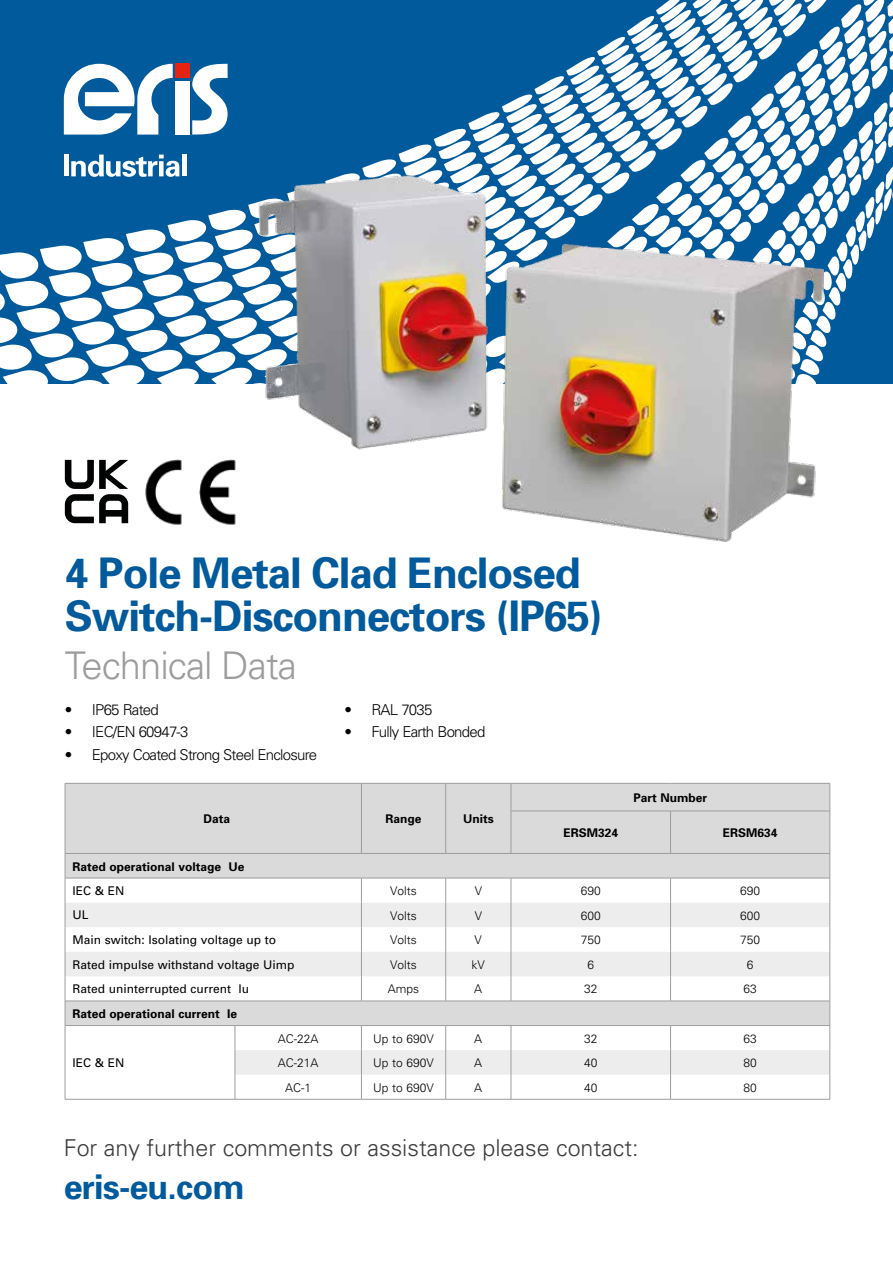
<style>
.page{position:relative;width:893px;height:1263px;background:#fff}
.page>*{position:absolute;margin:0;border:0;box-sizing:border-box;transform-origin:0 0}
.t1{font:700 42.3px/42.3px "Univers";letter-spacing:-.025em;color:#005a9b}
.t2{font:300 38.1px "Univers";letter-spacing:-.025em;color:#9d9d9c}
.t3{font:700 34.05px "Univers";letter-spacing:-.025em;color:#005a9b}
.t4{font:300 23.25px "Univers";color:#3c3c3b}
.t5{font:300 15px "Univers";letter-spacing:-.05em;color:#000}
.t6{font:300 12px "Univers";color:#000}
.t7{font:12px "Univers";color:#000}
.t8{font:700 12px "Univers";color:#000}
</style>
<div class="page">
<div style="left:66px;top:784px;width:764px;height:94px;background:#dadada"></div>
<svg style="left:66px;top:879px;width:764px;height:220px"></svg>
<svg style="left:66px;top:903px;width:764px;height:172px"></svg>
<hr style="left:65px;top:783px;width:170px;height:1px;background:#9d9d9c">
<svg style="left:65px;top:784px;width:1px;height:27px"></svg>
<hr style="left:235px;top:783px;width:126px;height:1px;background:#9d9d9c">
<hr style="left:361px;top:783px;width:85px;height:1px;background:#9d9d9c">
<hr style="left:446px;top:783px;width:65px;height:1px;background:#9d9d9c">
<hr style="left:511px;top:783px;width:159px;height:1px;background:#9d9d9c">
<hr style="left:670px;top:783px;width:160px;height:1px;background:#9d9d9c">
<svg style="left:830px;top:783px;width:1px;height:28px"></svg>
<hr style="left:65px;top:811px;width:1px;height:42px;background:#9d9d9c">
<hr style="left:830px;top:811px;width:1px;height:42px;background:#9d9d9c">
<hr style="left:65px;top:1099px;width:170px;height:1px;background:#9d9d9c">
<hr style="left:235px;top:1099px;width:126px;height:1px;background:#9d9d9c">
<hr style="left:361px;top:1099px;width:85px;height:1px;background:#9d9d9c">
<hr style="left:446px;top:1099px;width:65px;height:1px;background:#9d9d9c">
<hr style="left:511px;top:1099px;width:159px;height:1px;background:#9d9d9c">
<hr style="left:670px;top:1099px;width:160px;height:1px;background:#9d9d9c">
<svg style="left:361px;top:783px;width:1px;height:28px"></svg>
<svg style="left:445px;top:783px;width:1px;height:28px"></svg>
<svg style="left:511px;top:784px;width:1px;height:27px"></svg>
<hr style="left:361px;top:811px;width:1px;height:42px;background:#9d9d9c">
<hr style="left:445px;top:811px;width:1px;height:42px;background:#9d9d9c">
<hr style="left:511px;top:811px;width:1px;height:42px;background:#9d9d9c">
<hr style="left:670px;top:811px;width:1px;height:42px;background:#9d9d9c">
<svg style="left:361px;top:879px;width:1px;height:122px"></svg>
<svg style="left:445px;top:879px;width:1px;height:122px"></svg>
<svg style="left:511px;top:879px;width:1px;height:122px"></svg>
<svg style="left:670px;top:879px;width:1px;height:122px"></svg>
<svg style="left:235px;top:1026px;width:1px;height:73px"></svg>
<svg style="left:361px;top:1026px;width:1px;height:73px"></svg>
<svg style="left:445px;top:1026px;width:1px;height:73px"></svg>
<svg style="left:511px;top:1026px;width:1px;height:73px"></svg>
<svg style="left:670px;top:1026px;width:1px;height:73px"></svg>
<hr style="left:511px;top:811px;width:159px;height:1px;background:#9d9d9c">
<hr style="left:670px;top:811px;width:160px;height:1px;background:#9d9d9c">
<hr style="left:65px;top:853px;width:170px;height:1px;background:#9d9d9c">
<hr style="left:235px;top:853px;width:126px;height:1px;background:#9d9d9c">
<hr style="left:361px;top:853px;width:85px;height:1px;background:#9d9d9c">
<hr style="left:446px;top:853px;width:65px;height:1px;background:#9d9d9c">
<hr style="left:511px;top:853px;width:159px;height:1px;background:#9d9d9c">
<hr style="left:670px;top:853px;width:160px;height:1px;background:#9d9d9c">
<hr style="left:65px;top:878px;width:170px;height:1px;background:#9d9d9c">
<hr style="left:235px;top:878px;width:126px;height:1px;background:#9d9d9c">
<hr style="left:361px;top:878px;width:85px;height:1px;background:#9d9d9c">
<hr style="left:446px;top:878px;width:65px;height:1px;background:#9d9d9c">
<hr style="left:511px;top:878px;width:159px;height:1px;background:#9d9d9c">
<hr style="left:670px;top:878px;width:160px;height:1px;background:#9d9d9c">
<hr style="left:65px;top:1001px;width:170px;height:1px;background:#9d9d9c">
<svg style="left:65px;top:854px;width:1px;height:245px"></svg>
<hr style="left:235px;top:1001px;width:126px;height:1px;background:#9d9d9c">
<hr style="left:361px;top:1001px;width:85px;height:1px;background:#9d9d9c">
<hr style="left:446px;top:1001px;width:65px;height:1px;background:#9d9d9c">
<hr style="left:511px;top:1001px;width:159px;height:1px;background:#9d9d9c">
<hr style="left:670px;top:1001px;width:160px;height:1px;background:#9d9d9c">
<svg style="left:830px;top:854px;width:1px;height:245px"></svg>
<hr style="left:65px;top:1025px;width:170px;height:1px;background:#9d9d9c">
<hr style="left:235px;top:1025px;width:126px;height:1px;background:#9d9d9c">
<hr style="left:361px;top:1025px;width:85px;height:1px;background:#9d9d9c">
<hr style="left:446px;top:1025px;width:65px;height:1px;background:#9d9d9c">
<hr style="left:511px;top:1025px;width:159px;height:1px;background:#9d9d9c">
<hr style="left:670px;top:1025px;width:160px;height:1px;background:#9d9d9c">
<svg style="left:0;top:0;width:893px;height:383px;fill:#005a9b"></svg>
<div style="left:175px;top:64px;width:15px;height:14px;background:#e42313"></div>
<svg style="left:64px;top:64px;width:109px;height:71px"></svg>
<div style="left:175px;top:81px;width:15px;height:54px;background:#fff"></div>
<svg style="left:192px;top:64px;width:36px;height:71px"></svg>
<hr style="left:64px;top:155px;width:4px;height:21px;background:#fff">
<svg style="left:71px;top:155px;width:109px;height:22px"></svg>
<div style="left:182px;top:155px;width:5px;height:21px;background:#fff"></div>
<svg style="left:65px;top:460px;width:63px;height:63px"></svg>
<img style="left:145px;top:459px;width:91px;height:66px">
<img style="left:257px;top:157px;width:240px;height:293px">
<img style="left:497px;top:242px;width:326px;height:300px">
<h1 class="t1" style="left:65px;top:551px;width:540px">4 Pole Metal Clad Enclosed<br>Switch-Disconnectors (IP65)</h1>
<h2 class="t2" style="left:65px;top:643px;width:233px">Technical Data</h2>
<p class="t5" style="left:65px;top:701px;width:96px">• IP65 Rated</p>
<p class="t5" style="left:65px;top:723px;width:125px">• IEC/EN 60947-3</p>
<p class="t5" style="left:65px;top:746px;width:254px">• Epoxy Coated Strong Steel Enclosure</p>
<p class="t5" style="left:344px;top:701px;width:90px">• RAL 7035</p>
<p class="t5" style="left:344px;top:723px;width:142px">• Fully Earth Bonded</p>
<p class="t8" style="left:204px;top:811px;width:28px">Data</p>
<p class="t8" style="left:386px;top:811px;width:38px">Range</p>
<p class="t8" style="left:463px;top:811px;width:32px">Units</p>
<p class="t8" style="left:634px;top:790px;width:75px">Part Number</p>
<p class="t8" style="left:563px;top:825px;width:56px">ERSM324</p>
<p class="t8" style="left:723px;top:825px;width:56px">ERSM634</p>
<p class="t8" style="left:73px;top:859px;width:174px">Rated operational voltage Ue</p>
<p class="t7" style="left:73px;top:884px;width:54px">IEC &amp; EN</p>
<p class="t6" style="left:390px;top:884px;width:28px">Volts</p>
<p class="t6" style="left:475px;top:884px;width:9px">V</p>
<p class="t6" style="left:581px;top:884px;width:22px">690</p>
<p class="t6" style="left:740px;top:884px;width:22px">690</p>
<p class="t7" style="left:73px;top:908px;width:18px">UL</p>
<p class="t6" style="left:390px;top:908px;width:28px">Volts</p>
<p class="t6" style="left:475px;top:908px;width:9px">V</p>
<p class="t6" style="left:581px;top:908px;width:22px">600</p>
<p class="t6" style="left:740px;top:908px;width:22px">600</p>
<p class="t7" style="left:73px;top:933px;width:205px">Main switch: Isolating voltage up to</p>
<p class="t6" style="left:390px;top:933px;width:28px">Volts</p>
<p class="t6" style="left:475px;top:933px;width:9px">V</p>
<p class="t6" style="left:581px;top:933px;width:22px">750</p>
<p class="t6" style="left:740px;top:933px;width:22px">750</p>
<p class="t7" style="left:73px;top:957px;width:224px">Rated impulse withstand voltage Uimp</p>
<p class="t6" style="left:390px;top:957px;width:28px">Volts</p>
<p class="t6" style="left:472px;top:957px;width:15px">kV</p>
<p class="t6" style="left:587px;top:957px;width:8px">6</p>
<p class="t6" style="left:747px;top:957px;width:8px">6</p>
<p class="t7" style="left:73px;top:982px;width:178px">Rated uninterrupted current Iu</p>
<p class="t6" style="left:388px;top:982px;width:33px">Amps</p>
<p class="t6" style="left:474px;top:982px;width:10px">A</p>
<p class="t6" style="left:584px;top:982px;width:15px">32</p>
<p class="t6" style="left:743px;top:982px;width:15px">63</p>
<p class="t8" style="left:73px;top:1006px;width:166px">Rated operational current Ie</p>
<p class="t7" style="left:73px;top:1056px;width:54px">IEC &amp; EN</p>
<p class="t6" style="left:278px;top:1031px;width:42px">AC-22A</p>
<p class="t6" style="left:373px;top:1031px;width:62px">Up to 690V</p>
<p class="t6" style="left:474px;top:1031px;width:10px">A</p>
<p class="t6" style="left:584px;top:1031px;width:15px">32</p>
<p class="t6" style="left:743px;top:1031px;width:15px">63</p>
<p class="t6" style="left:278px;top:1056px;width:42px">AC-21A</p>
<p class="t6" style="left:373px;top:1056px;width:62px">Up to 690V</p>
<p class="t6" style="left:474px;top:1056px;width:10px">A</p>
<p class="t6" style="left:584px;top:1056px;width:15px">40</p>
<p class="t6" style="left:743px;top:1056px;width:15px">80</p>
<p class="t6" style="left:285px;top:1080px;width:28px">AC-1</p>
<p class="t6" style="left:373px;top:1080px;width:62px">Up to 690V</p>
<p class="t6" style="left:474px;top:1080px;width:10px">A</p>
<p class="t6" style="left:584px;top:1080px;width:15px">40</p>
<p class="t6" style="left:743px;top:1080px;width:15px">80</p>
<h3 class="t4" style="left:64px;top:1133px;width:576px">For any further comments or assistance please contact:</h3>
<h3 class="t3" style="left:64px;top:1165px;width:182px">eris-eu.com</h3>
</div>
